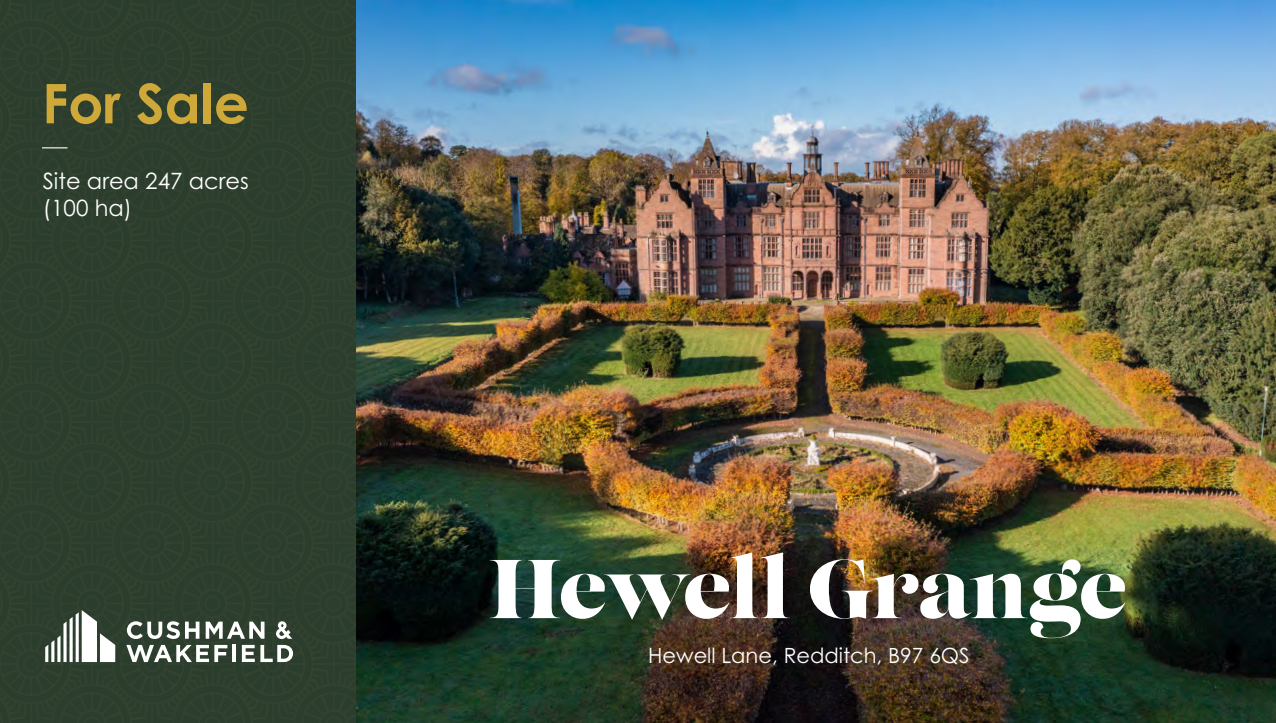
<style>
.page{position:relative;width:1276px;height:723px;background:#fff}
.page>*{position:absolute;margin:0;border:0;box-sizing:border-box;transform-origin:0 0}
.t1{font:83.1px "Lust Display";letter-spacing:-.02em;color:#fff}
.t2{font:700 54.75px "Century Gothic Pro";color:#cea93a}
.t3{font:22.5px/27px "Century Gothic Pro";color:#fff}
.t4{font:21px "Century Gothic Pro";color:#fff}
</style>
<div class="page">
<img style="left:355px;top:0;width:921px;height:723px">
<div style="left:0;top:0;width:355px;height:723px;background:#2b3d2d"></div>
<h2 class="t2" style="left:42px;top:69px;width:208px">For Sale</h2>
<p class="t3" style="left:43px;top:167px;width:208px">Site area 247 acres (100 ha)</p>
<h1 class="t1" style="left:489px;top:536px;width:639px">Hewell Grange</h1>
<p class="t4" style="left:648px;top:643px;width:323px">Hewell Lane, Redditch, B97 6QS</p>
</div>
